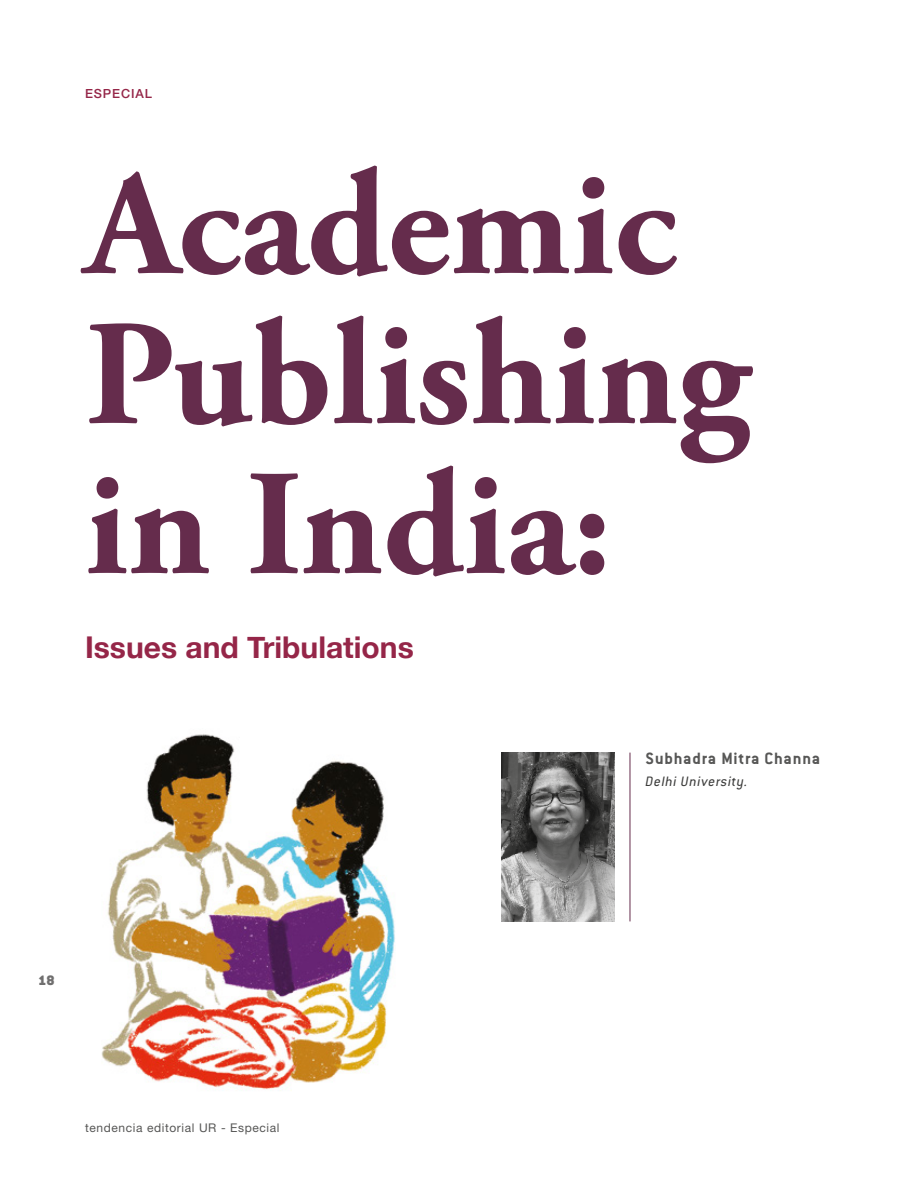
<style>
.page{position:relative;width:918px;height:1188px;background:#fff}
.page>*{position:absolute;margin:0;border:0;box-sizing:border-box;transform-origin:0 0}
.t1{font:700 150px/150px "Adobe Garamond Pro";color:#652c4c}
.t2{font:700 30px "Helvetica Neue";color:#952648}
.t3{font:700 18px "Conduit ITC Std";letter-spacing:.045em;color:#575756}
.t4{font:italic 15px "Conduit ITC Std";letter-spacing:.05em;color:#3c3c3b}
.t5{font:900 15px "Conduit ITC Std";color:#706f6f}
.t6{font:500 12.6px "Helvetica Neue LT Std";letter-spacing:.07em;color:#952648}
.t7{font:12px "Helvetica Neue LT Std";letter-spacing:.05em;color:#575756}
</style>
<div class="page">
<img style="left:101px;top:734px;width:530px;height:357px">
<img style="left:502px;top:753px;width:112px;height:168px">
<hr style="left:630px;top:753px;width:1px;height:168px;background:#652c4c">
<p class="t6" style="left:85px;top:86px;width:68px">ESPECIAL</p>
<h1 class="t1" style="left:85px;top:153px;width:666px">Academic<br>Publishing in India:</h1>
<h2 class="t2" style="left:85px;top:624px;width:330px">Issues and Tribulations</h2>
<h3 class="t3" style="left:646px;top:747px;width:176px">Subhadra Mitra Channa</h3>
<p class="t4" style="left:646px;top:773px;width:104px">Delhi University.</p>
<p class="t5" style="left:38px;top:972px;width:18px">18</p>
<p class="t7" style="left:85px;top:1121px;width:196px">tendencia editorial UR - Especial</p>
</div>
